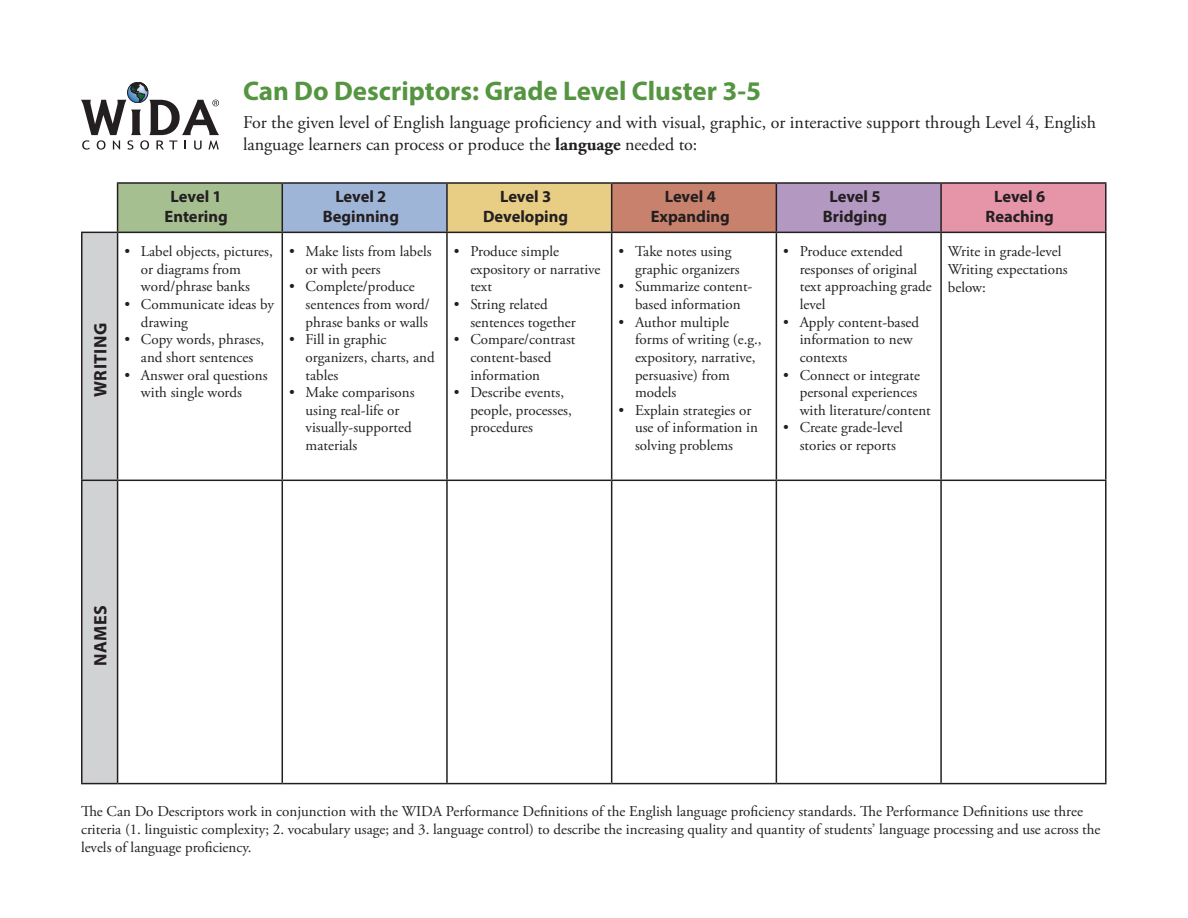
<style>
.page{position:relative;width:1188px;height:918px;background:#fff}
.page>*{position:absolute;margin:0;border:0;box-sizing:border-box;transform-origin:0 0}
.subhead{font:700 27px "Myriad Pro";color:#559541}
.body{font:18px/21.6px "Adobe Garamond Pro";color:#231f20}
.t1{font:700 18px "Myriad Pro";letter-spacing:.02em;color:#231f20}
.t2{font:700 16.5px "Myriad Pro";color:#231f20}
.chart_body{font:15px/17.7px "Adobe Garamond Pro";color:#231f20}
.body-2{font:15px/18px "Adobe Garamond Pro";color:#231f20}
.s1{font-weight:700}
</style>
<div class="page">
<svg style="left:81px;top:82px;width:138px;height:68px"></svg>
<div style="left:118px;top:183px;width:164px;height:49px;background:#a6bf91"></div>
<div style="left:282px;top:183px;width:165px;height:49px;background:#9fb5d7"></div>
<div style="left:447px;top:183px;width:165px;height:49px;background:#e8cd85"></div>
<div style="left:612px;top:183px;width:164px;height:49px;background:#c8816c"></div>
<div style="left:776px;top:183px;width:165px;height:49px;background:#b398c2"></div>
<div style="left:941px;top:183px;width:165px;height:49px;background:#e694a8"></div>
<div style="left:82px;top:233px;width:35px;height:550px;background:#d1d2d4"></div>
<hr style="left:282px;top:182px;width:165px;height:2px;background:#231f20">
<hr style="left:447px;top:182px;width:165px;height:2px;background:#231f20">
<hr style="left:446px;top:184px;width:2px;height:48px;background:#231f20">
<hr style="left:612px;top:182px;width:164px;height:2px;background:#231f20">
<hr style="left:611px;top:184px;width:1px;height:48px;background:#231f20">
<hr style="left:776px;top:182px;width:165px;height:2px;background:#231f20">
<hr style="left:776px;top:184px;width:1px;height:48px;background:#231f20">
<hr style="left:941px;top:182px;width:166px;height:2px;background:#231f20">
<hr style="left:940px;top:184px;width:2px;height:48px;background:#231f20">
<hr style="left:1105px;top:184px;width:2px;height:48px;background:#231f20">
<hr style="left:81px;top:233px;width:1px;height:247px;background:#231f20">
<hr style="left:118px;top:232px;width:164px;height:1px;background:#231f20">
<hr style="left:117px;top:233px;width:1px;height:247px;background:#231f20">
<hr style="left:282px;top:232px;width:165px;height:1px;background:#231f20">
<hr style="left:282px;top:233px;width:1px;height:247px;background:#231f20">
<hr style="left:447px;top:232px;width:165px;height:1px;background:#231f20">
<hr style="left:446px;top:233px;width:2px;height:247px;background:#231f20">
<hr style="left:612px;top:232px;width:164px;height:1px;background:#231f20">
<hr style="left:611px;top:233px;width:1px;height:247px;background:#231f20">
<hr style="left:776px;top:232px;width:165px;height:1px;background:#231f20">
<hr style="left:776px;top:233px;width:1px;height:247px;background:#231f20">
<hr style="left:941px;top:232px;width:166px;height:1px;background:#231f20">
<hr style="left:940px;top:233px;width:2px;height:247px;background:#231f20">
<hr style="left:1105px;top:233px;width:2px;height:247px;background:#231f20">
<hr style="left:81px;top:480px;width:37px;height:1px;background:#231f20">
<hr style="left:81px;top:481px;width:1px;height:302px;background:#231f20">
<hr style="left:118px;top:480px;width:164px;height:1px;background:#231f20">
<hr style="left:117px;top:481px;width:1px;height:302px;background:#231f20">
<hr style="left:282px;top:480px;width:165px;height:1px;background:#231f20">
<hr style="left:282px;top:481px;width:1px;height:302px;background:#231f20">
<hr style="left:447px;top:480px;width:165px;height:1px;background:#231f20">
<hr style="left:446px;top:481px;width:2px;height:302px;background:#231f20">
<hr style="left:612px;top:480px;width:164px;height:1px;background:#231f20">
<hr style="left:611px;top:481px;width:1px;height:302px;background:#231f20">
<hr style="left:776px;top:480px;width:165px;height:1px;background:#231f20">
<hr style="left:776px;top:481px;width:1px;height:302px;background:#231f20">
<hr style="left:941px;top:480px;width:166px;height:1px;background:#231f20">
<hr style="left:940px;top:481px;width:2px;height:302px;background:#231f20">
<hr style="left:1105px;top:481px;width:2px;height:302px;background:#231f20">
<hr style="left:81px;top:783px;width:37px;height:1px;background:#231f20">
<hr style="left:118px;top:783px;width:164px;height:1px;background:#231f20">
<hr style="left:282px;top:783px;width:165px;height:1px;background:#231f20">
<hr style="left:447px;top:783px;width:165px;height:1px;background:#231f20">
<hr style="left:612px;top:783px;width:164px;height:1px;background:#231f20">
<hr style="left:776px;top:783px;width:165px;height:1px;background:#231f20">
<hr style="left:941px;top:783px;width:166px;height:1px;background:#231f20">
<hr style="left:117px;top:182px;width:165px;height:2px;background:#231f20">
<hr style="left:117px;top:184px;width:1px;height:48px;background:#231f20">
<hr style="left:282px;top:184px;width:1px;height:48px;background:#231f20">
<hr style="left:81px;top:232px;width:37px;height:1px;background:#231f20">
<p class="t1" style="left:89px;top:397px;width:75px;rotate:-90deg">WRITING</p>
<p class="t2" style="left:171px;top:186px;width:53px">Level 1</p>
<p class="t2" style="left:165px;top:205px;width:65px">Entering</p>
<p class="subhead" style="left:243px;top:73px;width:520px">Can Do Descriptors: Grade Level Cluster 3-5</p>
<p class="body" style="left:243px;top:112px;width:855px">For the given level of English language proficiency and with visual, graphic, or interactive support through Level 4, English language learners can process or produce the <span class="s1">language</span> needed to:</p>
<p class="t2" style="left:335px;top:186px;width:53px">Level 2</p>
<p class="t2" style="left:323px;top:205px;width:78px">Beginning</p>
<p class="t2" style="left:500px;top:186px;width:53px">Level 3</p>
<p class="t2" style="left:483px;top:205px;width:87px">Developing</p>
<p class="t2" style="left:665px;top:186px;width:53px">Level 4</p>
<p class="t2" style="left:651px;top:205px;width:81px">Expanding</p>
<p class="t2" style="left:829px;top:186px;width:53px">Level 5</p>
<p class="t2" style="left:823px;top:205px;width:66px">Bridging</p>
<p class="t2" style="left:994px;top:186px;width:53px">Level 6</p>
<p class="t2" style="left:986px;top:205px;width:70px">Reaching</p>
<p class="chart_body" style="left:141px;top:243px;width:133px;text-indent:-16px">• Label objects, pictures, or diagrams from word/phrase banks</p>
<p class="chart_body" style="left:141px;top:296px;width:135px;text-indent:-16px">• Communicate ideas by drawing</p>
<p class="chart_body" style="left:124px;top:331px;width:141px;text-align:center">• Copy words, phrases, and short sentences</p>
<p class="chart_body" style="left:141px;top:366px;width:128px;text-indent:-16px">• Answer oral questions with single words</p>
<p class="chart_body" style="left:306px;top:243px;width:127px;text-indent:-16px">• Make lists from labels or with peers</p>
<p class="chart_body" style="left:306px;top:278px;width:126px;text-indent:-16px">• Complete/produce sentences from word/ phrase banks or walls</p>
<p class="chart_body" style="left:306px;top:331px;width:130px;text-indent:-16px">• Fill in graphic organizers, charts, and tables</p>
<p class="chart_body" style="left:306px;top:384px;width:110px;text-indent:-16px">• Make comparisons using real-life or visually-supported materials</p>
<p class="chart_body" style="left:470px;top:243px;width:132px;text-indent:-16px">• Produce simple expository or narrative text</p>
<p class="chart_body" style="left:470px;top:296px;width:107px;text-indent:-16px">• String related sentences together</p>
<p class="chart_body" style="left:470px;top:331px;width:107px;text-indent:-16px">• Compare/contrast content-based information</p>
<p class="chart_body" style="left:470px;top:384px;width:103px;text-indent:-16px">• Describe events, people, processes, procedures</p>
<p class="chart_body" style="left:635px;top:243px;width:106px;text-indent:-16px">• Take notes using graphic organizers</p>
<p class="chart_body" style="left:619px;top:278px;width:135px;text-align:center">• Summarize content&shy;based information</p>
<p class="chart_body" style="left:635px;top:314px;width:128px;text-indent:-16px">• Author multiple forms of writing (e.g., expository, narrative, persuasive) from models</p>
<p class="chart_body" style="left:635px;top:402px;width:124px;text-indent:-16px">• Explain strategies or use of information in solving problems</p>
<p class="chart_body" style="left:800px;top:243px;width:134px;text-indent:-16px">• Produce extended responses of original text approaching grade level</p>
<p class="chart_body" style="left:800px;top:314px;width:121px;text-indent:-16px">• Apply content-based information to new contexts</p>
<p class="chart_body" style="left:800px;top:366px;width:133px;text-indent:-16px">• Connect or integrate personal experiences with literature/content</p>
<p class="chart_body" style="left:800px;top:419px;width:105px;text-indent:-16px">• Create grade-level stories or reports</p>
<p class="body-2" style="left:948px;top:243px;width:121px">Write in grade-level<br>Writing expectations below:</p>
<p class="t1" style="left:89px;top:666px;width:62px;rotate:-90deg">NAMES</p>
<p class="body-2" style="left:81px;top:803px;width:1021px">The Can Do Descriptors work in conjunction with the WIDA Performance Definitions of the English language proficiency standards. The Performance Definitions use three criteria (1. linguistic complexity; 2. vocabulary usage; and 3. language control) to describe the increasing quality and quantity of students’ language processing and use across the levels of language proficiency.</p>
</div>
